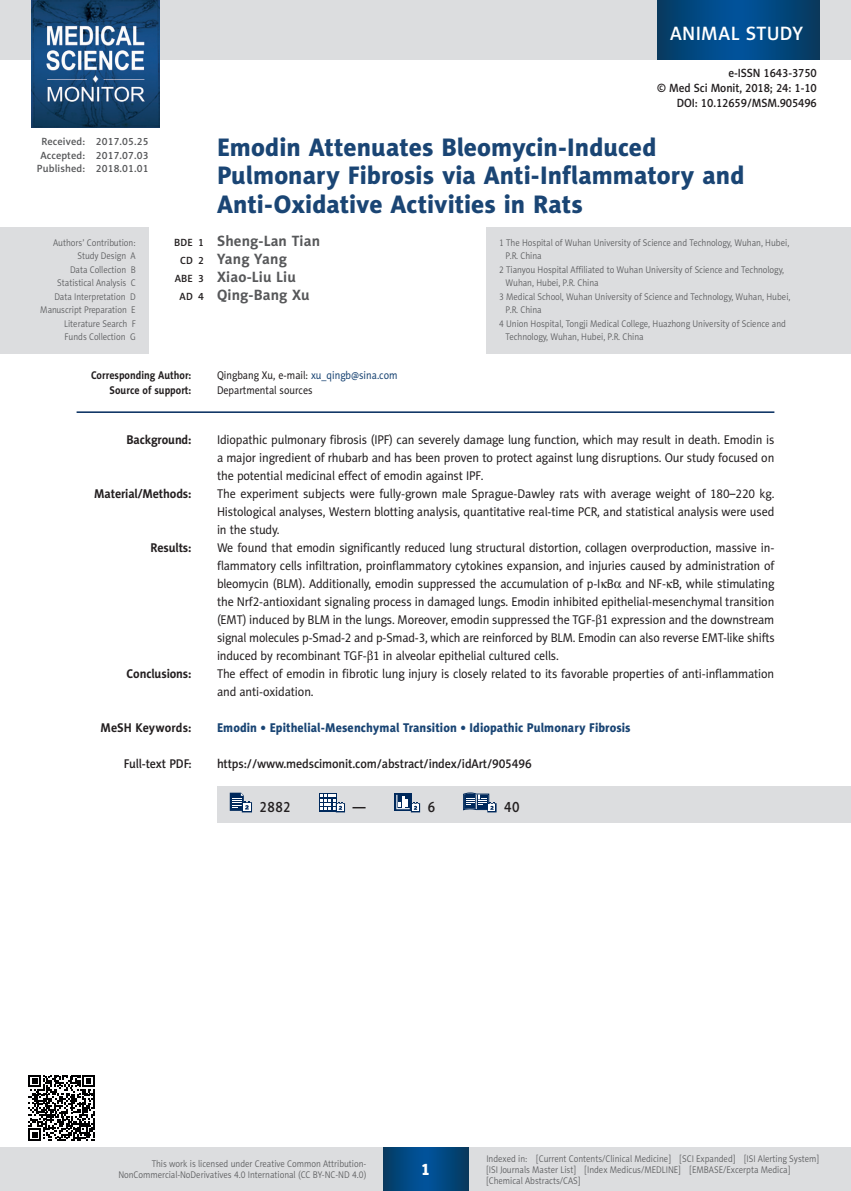
<style>
.page{position:relative;width:851px;height:1191px;background:#fff}
.page>*{position:absolute;margin:0;border:0;box-sizing:border-box;transform-origin:0 0}
.MSM_Tytul{font:25.5px/28.5px "Naomi Sans EFN Heavy";color:#1a4574}
.t1{font:19.5px "Naomi Sans EFN Medium";letter-spacing:.015em;color:#fff}
.t2{font:16.5px "Naomi Sans EFN Heavy";color:#fff}
.MSM_Autorzy{font:700 15px "Naomi Sans EFN";letter-spacing:.01em;color:#57585a}
.MSM_dane{font:15px "Naomi Sans EFN Medium";letter-spacing:.03em;color:#231f20;scale:.9 1}
.MSM_Summary_body{font:12.75px/18px "Naomi Sans EFN";letter-spacing:-.01em;color:#231f20;text-align:justify;scale:.95 1}
.MSM_full_text_pdf{font:12.75px "Naomi Sans EFN Medium";letter-spacing:-.01em;color:#231f20;scale:.95 1}
.MSM_keywords{font:12.75px "Naomi Sans EFN Heavy";letter-spacing:.005em;color:#1a4574;scale:.95 1}
.MSM_Summary_body-2{font:700 12.75px "Naomi Sans EFN";letter-spacing:-.01em;color:#231f20;scale:.95 1}
.MSM_keywords-2{font:700 12.75px "Naomi Sans EFN";letter-spacing:.005em;color:#231f20;scale:.95 1}
.MSM_full_text_pdf-2{font:12px "Naomi Sans EFN Medium";letter-spacing:-.01em;color:#231f20;scale:.95 1}
.MSM_Adres{font:11.25px "Naomi Sans EFN";color:#231f20;scale:.9 1}
.MSM_Adres-2{font:700 11.25px "Naomi Sans EFN";color:#231f20;scale:.9 1}
.MSM_Support{font:11.25px "Naomi Sans EFN";color:#231f20;scale:.9 1}
.MSM_Support-2{font:700 11.25px "Naomi Sans EFN";color:#231f20;scale:.9 1}
.t3{font:10.5px "Naomi Sans EFN Medium";letter-spacing:.01em;color:#57585a}
.MSM_Afiliacja{font:9.75px/13.5px "Naomi Sans EFN Light";color:#57585a;scale:.9 1}
.s1{font-family:"Naomi Sans EFN Medium";font-weight:400;font-size:10.5px;color:#231f20}
.s2{color:#1a4574}
.s3{font-family:"Standard Sym L"}
</style>
<div class="page">
<div style="left:217px;top:786px;width:633px;height:36px;background:#dcdddf"></div>
<svg style="left:230px;top:792px;width:22px;height:20px"></svg>
<div style="left:319px;top:793px;width:17px;height:18px;background:#00295c"></div>
<svg style="left:320px;top:794px;width:25px;height:18px"></svg>
<div style="left:394px;top:793px;width:18px;height:18px;background:#00295c"></div>
<svg style="left:396px;top:795px;width:24px;height:17px"></svg>
<svg style="left:463px;top:792px;width:33px;height:20px"></svg>
<hr style="left:77px;top:411px;width:697px;height:2px;background:#00295c">
<div style="left:0;top:228px;width:148px;height:126px;background:#dcdddf"></div>
<div style="left:486px;top:228px;width:364px;height:126px;background:#dcdddf"></div>
<svg style="left:28px;top:1075px;width:67px;height:66px"></svg>
<div style="left:0;top:1148px;width:850px;height:43px;background:#dcdddf"></div>
<svg style="left:383px;top:1147px;width:85px;height:43px"></svg>
<div style="left:0;top:0;width:850px;height:60px;background:#dcdddf"></div>
<img style="left:32px;top:0;width:127px;height:128px">
<svg style="left:657px;top:0;width:162px;height:60px"></svg>
<h2 class="t1" style="left:670px;top:22px;width:134px">ANIMAL STUDY</h2>
<p class="t3" style="left:41px;top:136px;width:109px">Received: 2017.05.25</p>
<p class="t3" style="left:40px;top:149px;width:110px">Accepted: 2017.07.03</p>
<p class="t3" style="left:37px;top:163px;width:113px">Published: 2018.01.01</p>
<p class="MSM_Afiliacja" style="left:53px;top:236px;width:93px">Authors’ Contribution:</p>
<p class="MSM_Afiliacja" style="left:77px;top:249px;width:66px">Study Design A</p>
<p class="MSM_Afiliacja" style="left:70px;top:263px;width:74px">Data Collection B</p>
<p class="MSM_Afiliacja" style="left:57px;top:276px;width:89px">Statistical Analysis C</p>
<p class="MSM_Afiliacja" style="left:54px;top:290px;width:92px">Data Interpretation D</p>
<p class="MSM_Afiliacja" style="left:40px;top:303px;width:107px">Manuscript Preparation E</p>
<p class="MSM_Afiliacja" style="left:64px;top:317px;width:81px">Literature Search F</p>
<p class="MSM_Afiliacja" style="left:65px;top:330px;width:80px">Funds Collection G</p>
<p class="MSM_full_text_pdf-2" style="left:728px;top:66px;width:95px">e-ISSN 1643-3750</p>
<p class="MSM_full_text_pdf-2" style="left:657px;top:81px;width:169px">© Med Sci Monit, 2018; 24: 1-10</p>
<p class="MSM_full_text_pdf-2" style="left:676px;top:96px;width:149px">DOI: 10.12659/MSM.905496</p>
<p class="MSM_Tytul" style="left:217px;top:132px;width:529px">Emodin Attenuates Bleomycin-Induced<br>Pulmonary Fibrosis via Anti-Inflammatory and<br>Anti-Oxidative Activities in Rats</p>
<p class="MSM_Autorzy" style="left:174px;top:232px;width:147px"><span class="s1">BDE 1</span> Sheng-Lan Tian</p>
<p class="MSM_Autorzy" style="left:180px;top:250px;width:108px"><span class="s1">CD 2</span> Yang Yang</p>
<p class="MSM_Autorzy" style="left:175px;top:268px;width:123px"><span class="s1">ABE 3</span> Xiao-Liu Liu</p>
<p class="MSM_Autorzy" style="left:179px;top:286px;width:132px"><span class="s1">AD 4</span> Qing-Bang Xu</p>
<p class="MSM_Afiliacja" style="left:505px;top:236px;width:317px;text-indent:-6px">1 The Hospital of Wuhan University of Science and Technology, Wuhan, Hubei,<br>P.R. China</p>
<p class="MSM_Afiliacja" style="left:505px;top:263px;width:311px;text-indent:-6px">2 Tianyou Hospital Affiliated to Wuhan University of Science and Technology,<br>Wuhan, Hubei, P.R. China</p>
<p class="MSM_Afiliacja" style="left:505px;top:290px;width:318px;text-indent:-6px">3 Medical School, Wuhan University of Science and Technology, Wuhan, Hubei,<br>P.R. China</p>
<p class="MSM_Afiliacja" style="left:505px;top:317px;width:313px;text-indent:-6px">4 Union Hospital, Tongji Medical College, Huazhong University of Science and<br>Technology, Wuhan, Hubei, P.R. China</p>
<p class="MSM_Adres-2" style="left:91px;top:368px;width:113px">Corresponding Author:</p>
<p class="MSM_Adres" style="left:217px;top:368px;width:202px">Qingbang Xu, e-mail: <span class="s2">xu_qingb@sina.com</span></p>
<p class="MSM_Support-2" style="left:110px;top:384px;width:92px">Source of support:</p>
<p class="MSM_Support" style="left:217px;top:384px;width:108px">Departmental sources</p>
<p class="MSM_Summary_body-2" style="left:126px;top:432px;width:70px">Background:</p>
<p class="MSM_Summary_body" style="left:217px;top:431px;width:588px">Idiopathic pulmonary fibrosis (IPF) can severely damage lung function, which may result in death. Emodin is a major ingredient of rhubarb and has been proven to protect against lung disruptions. Our study focused on the potential medicinal effect of emodin against IPF.</p>
<p class="MSM_Summary_body-2" style="left:94px;top:486px;width:104px">Material/Methods:</p>
<p class="MSM_Summary_body" style="left:217px;top:485px;width:588px">The experiment subjects were fully-grown male Sprague-Dawley rats with average weight of 180–220 kg.<br>Histological analyses, Western blotting analysis, quantitative real-time PCR, and statistical analysis were used in the study.</p>
<p class="MSM_Summary_body-2" style="left:150px;top:540px;width:45px">Results:</p>
<p class="MSM_Summary_body" style="left:217px;top:539px;width:588px">We found that emodin significantly reduced lung structural distortion, collagen overproduction, massive in&shy;flammatory cells infiltration, proinflammatory cytokines expansion, and injuries caused by administration of bleomycin (BLM). Additionally, emodin suppressed the accumulation of p-I<span class="s3">k</span>B<span class="s3">a</span> and NF-<span class="s3">k</span>B, while stimulating the Nrf2-antioxidant signaling process in damaged lungs. Emodin inhibited epithelial-mesenchymal transition (EMT) induced by BLM in the lungs. Moreover, emodin suppressed the TGF-<span class="s3">b</span>1 expression and the downstream signal molecules p-Smad-2 and p-Smad-3, which are reinforced by BLM. Emodin can also reverse EMT-like shifts induced by recombinant TGF-<span class="s3">b</span>1 in alveolar epithelial cultured cells.</p>
<p class="MSM_Summary_body-2" style="left:127px;top:666px;width:70px">Conclusions:</p>
<p class="MSM_Summary_body" style="left:217px;top:665px;width:588px">The effect of emodin in fibrotic lung injury is closely related to its favorable properties of anti-inflammation and anti-oxidation.</p>
<p class="MSM_keywords-2" style="left:100px;top:720px;width:97px">MeSH Keywords:</p>
<p class="MSM_keywords" style="left:217px;top:720px;width:437px">Emodin • Epithelial-Mesenchymal Transition • Idiopathic Pulmonary Fibrosis</p>
<p class="MSM_full_text_pdf" style="left:124px;top:756px;width:73px">Full-text PDF:</p>
<p class="MSM_full_text_pdf" style="left:217px;top:756px;width:333px">https://www.medscimonit.com/abstract/index/idArt/905496</p>
<p class="MSM_dane" style="left:259px;top:798px;width:36px">2882</p>
<p class="MSM_dane" style="left:352px;top:798px;width:16px">—</p>
<p class="MSM_dane" style="left:427px;top:798px;width:10px">6</p>
<p class="MSM_dane" style="left:504px;top:798px;width:19px">40</p>
<p class="MSM_Afiliacja" style="left:118px;top:1158px;width:277px;line-height:11.2px;text-align:right">This work is licensed under Creative Common Attribution-<br>NonCommercial-NoDerivatives 4.0 International (CC BY-NC-ND 4.0)</p>
<p class="t2" style="left:421px;top:1159px;width:11px">1</p>
<p class="MSM_Afiliacja" style="left:486px;top:1152px;width:371px;line-height:11.2px">Indexed in: [Current Contents/Clinical Medicine] [SCI Expanded] [ISI Alerting System] [ISI Journals Master List] [Index Medicus/MEDLINE] [EMBASE/Excerpta Medica] [Chemical Abstracts/CAS]</p>
</div>
